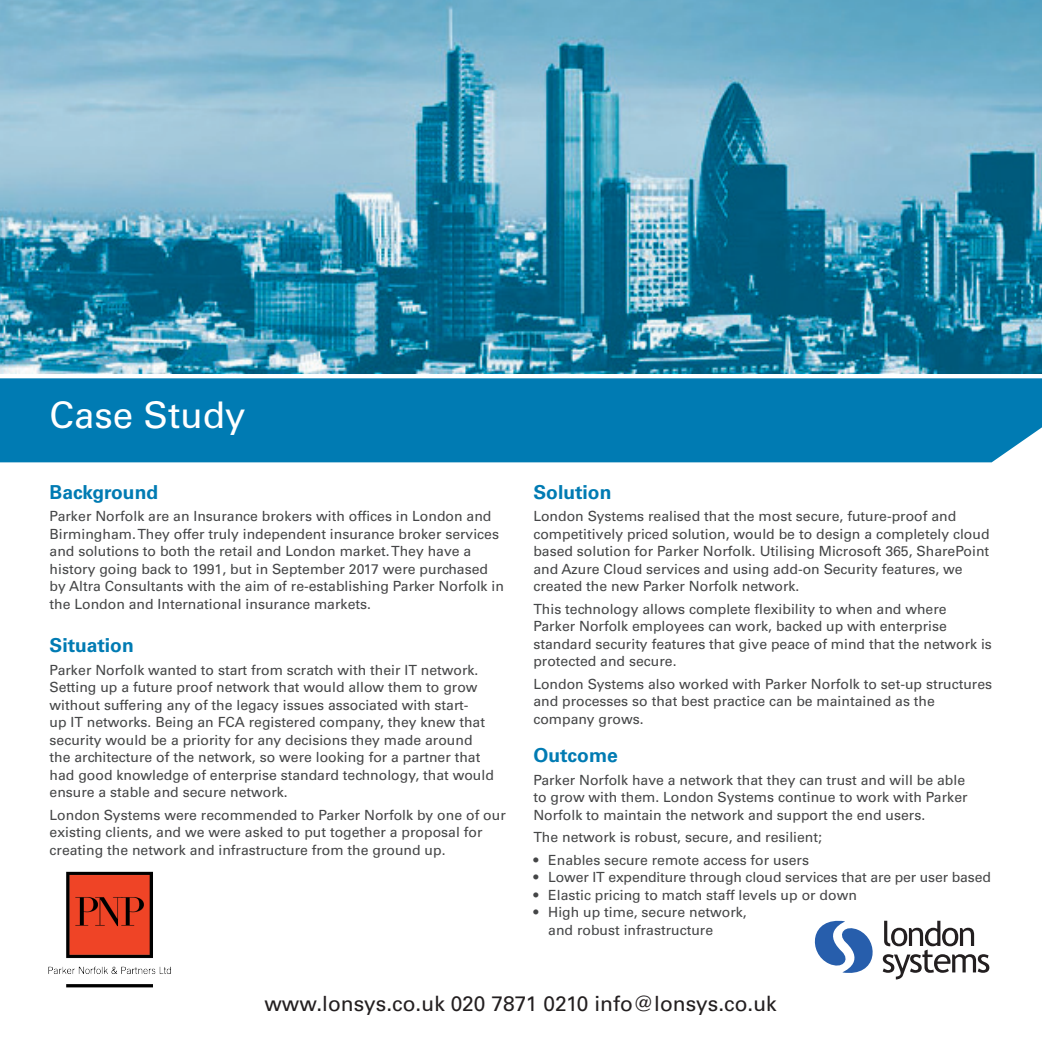
<style>
.page{position:relative;width:1042px;height:1042px;background:#fff}
.page>*{position:absolute;margin:0;border:0;box-sizing:border-box;transform-origin:0 0}
.t1{font:36.75px "Univers LT Std";color:#fff}
.t2{font:21px "Univers LT Std";color:#231f20}
.t3{font:700 19.25px "Univers LT Std";color:#007bb3}
.t4{font:14px/17.5px "Univers LT Std";color:#454647}
</style>
<div class="page">
<div style="left:0;top:378px;width:1042px;height:84px;background:#007bb3"></div>
<svg style="left:815px;top:921px;width:174px;height:58px"></svg>
<img style="left:0;top:0;width:1042px;height:373px">
<img style="left:48px;top:871px;width:123px;height:117px">
<h1 class="t1" style="left:50px;top:393px;width:198px">Case Study</h1>
<h3 class="t3" style="left:50px;top:481px;width:110px">Background</h3>
<p class="t4" style="left:50px;top:508px;width:456px">Parker Norfolk are an Insurance brokers with offices in London and Birmingham. They offer truly independent insurance broker services and solutions to both the retail and London market. They have a history going back to 1991, but in September 2017 were purchased by Altra Consultants with the aim of re-establishing Parker Norfolk in the London and International insurance markets.</p>
<h3 class="t3" style="left:50px;top:634px;width:86px">Situation</h3>
<p class="t4" style="left:50px;top:661px;width:446px">Parker Norfolk wanted to start from scratch with their IT network.<br>Setting up a future proof network that would allow them to grow without suffering any of the legacy issues associated with start-<br>up IT networks. Being an FCA registered company, they knew that security would be a priority for any decisions they made around the architecture of the network, so were looking for a partner that had good knowledge of enterprise standard technology, that would ensure a stable and secure network.</p>
<p class="t4" style="left:50px;top:806px;width:458px">London Systems were recommended to Parker Norfolk by one of our existing clients, and we were asked to put together a proposal for creating the network and infrastructure from the ground up.</p>
<h3 class="t3" style="left:533px;top:481px;width:80px">Solution</h3>
<p class="t4" style="left:533px;top:508px;width:458px">London Systems realised that the most secure, future-proof and competitively priced solution, would be to design a completely cloud based solution for Parker Norfolk. Utilising Microsoft 365, SharePoint and Azure Cloud services and using add-on Security features, we created the new Parker Norfolk network.</p>
<p class="t4" style="left:533px;top:600px;width:460px">This technology allows complete flexibility to when and where Parker Norfolk employees can work, backed up with enterprise standard security features that give peace of mind that the network is protected and secure.</p>
<p class="t4" style="left:533px;top:675px;width:460px">London Systems also worked with Parker Norfolk to set-up structures and processes so that best practice can be maintained as the company grows.</p>
<h3 class="t3" style="left:533px;top:744px;width:86px">Outcome</h3>
<p class="t4" style="left:533px;top:771px;width:436px">Parker Norfolk have a network that they can trust and will be able to grow with them. London Systems continue to work with Parker<br>Norfolk to maintain the network and support the end users.</p>
<p class="t4" style="left:533px;top:829px;width:290px">The network is robust, secure, and resilient;</p>
<p class="t4" style="left:533px;top:851px;width:277px">• Enables secure remote access for users</p>
<p class="t4" style="left:533px;top:868px;width:459px">• Lower IT expenditure through cloud services that are per user based</p>
<p class="t4" style="left:533px;top:886px;width:325px">• Elastic pricing to match staff levels up or down</p>
<p class="t4" style="left:548px;top:903px;width:200px;text-indent:-15px">• High up time, secure network, and robust infrastructure</p>
<h2 class="t2" style="left:264px;top:991px;width:514px">www.lonsys.co.uk 020 7871 0210 info@lonsys.co.uk</h2>
</div>
